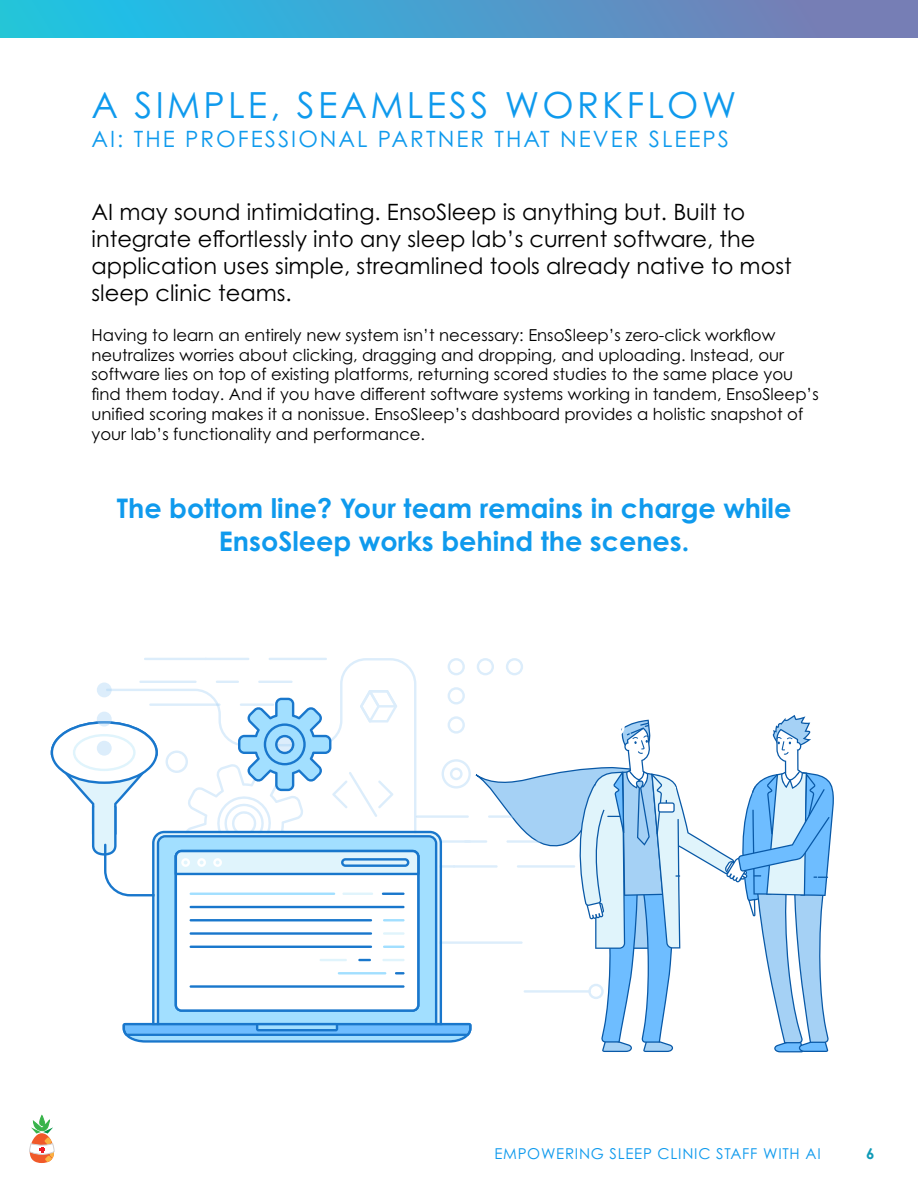
<style>
.page{position:relative;width:918px;height:1188px;background:#fff}
.page>*{position:absolute;margin:0;border:0;box-sizing:border-box;transform-origin:0 0}
.t1{font:36px "Century Gothic Pro";letter-spacing:.09em;color:#0f9aed}
.t2{font:700 27px/32.4px "Century Gothic Pro";color:#0f9aed;text-align:center}
.t3{font:22.5px/27px "Century Gothic Pro";color:#000}
.t4{font:22.5px "Century Gothic Pro";letter-spacing:.09em;color:#0f9aed}
.t5{font:16.5px/19.8px "Century Gothic Pro";color:#000}
.t6{font:15px "Century Gothic Pro";letter-spacing:.05em;color:#0f9aed}
.t7{font:700 15px "Century Gothic Pro";color:#0f9ab7}
</style>
<div class="page">
<svg style="left:29px;top:1115px;width:26px;height:48px"></svg>
<div style="left:0;top:0;width:918px;height:38px;background:linear-gradient(to right,#18c7e8,#7e77b2)"></div>
<svg style="left:107px;top:658px;width:416px;height:29px"></svg>
<div style="left:97px;top:683px;width:15px;height:14px;background:#dcedfb;border-radius:50%"></div>
<svg style="left:51px;top:687px;width:783px;height:365px"></svg>
<p class="t1" style="left:92px;top:83px;width:646px">A SIMPLE, SEAMLESS WORKFLOW</p>
<p class="t4" style="left:92px;top:125px;width:639px">AI: THE PROFESSIONAL PARTNER THAT NEVER SLEEPS</p>
<p class="t3" style="left:92px;top:198px;width:702px">AI may sound intimidating. EnsoSleep is anything but. Built to integrate effortlessly into any sleep lab’s current software, the application uses simple, streamlined tools already native to most sleep clinic teams.</p>
<p class="t5" style="left:92px;top:325px;width:729px">Having to learn an entirely new system isn’t necessary: EnsoSleep’s zero-click workflow neutralizes worries about clicking, dragging and dropping, and uploading. Instead, our software lies on top of existing platforms, returning scored studies to the same place you find them today. And if you have different software systems working in tandem, EnsoSleep’s unified scoring makes it a nonissue. EnsoSleep’s dashboard provides a holistic snapshot of your lab’s functionality and performance.</p>
<p class="t2" style="left:117px;top:492px;width:676px">The bottom line? Your team remains in charge while<br>EnsoSleep works behind the scenes.</p>
<p class="t6" style="left:494px;top:1144px;width:328px">EMPOWERING SLEEP CLINIC STAFF WITH AI</p>
<p class="t7" style="left:866px;top:1144px;width:10px">6</p>
</div>
